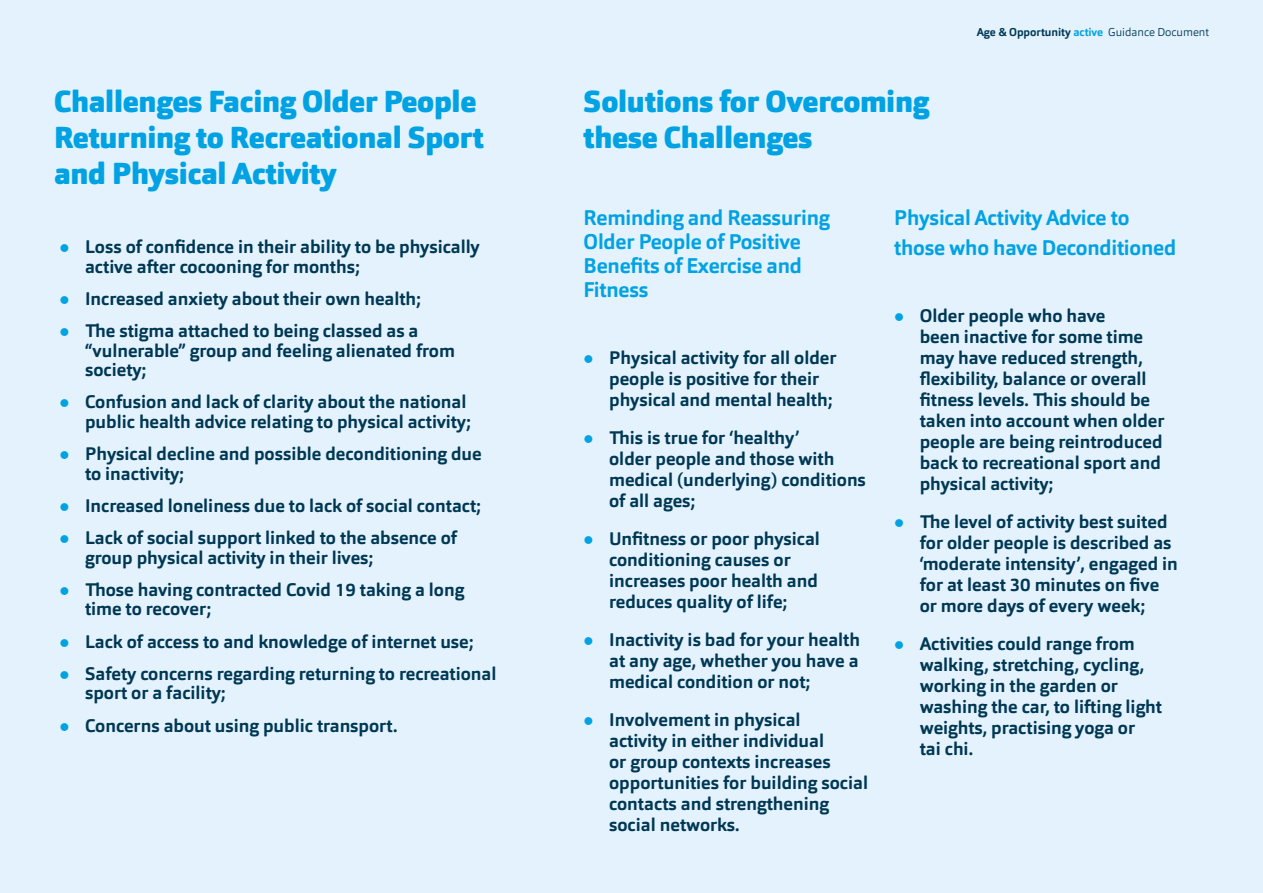
<style>
.page{position:relative;width:1263px;height:893px;background:#e3f2fd}
.page>*{position:absolute;margin:0;border:0;box-sizing:border-box;transform-origin:0 0}
.t1{font:900 30px/36px "Orgon";letter-spacing:-.01em;color:#00a2e3}
.t2{font:700 21px/24px "Orgon";letter-spacing:-.01em;color:#00a2e3}
.t3{font:700 18px/21px "Orgon";color:#003854}
.t4{font:300 11.25px "Orgon";color:#003854}
.s1{font-weight:700}
.s2{font-weight:700;color:#00a2e3}
</style>
<div class="page">
<h1 class="t1" style="left:54px;top:84px;width:431px">Challenges Facing Older People<br>Returning to Recreational Sport and Physical Activity</h1>
<p class="t3" style="left:85px;top:237px;width:396px;line-height:19.5px">Loss of confidence in their ability to be physically active after cocooning for months;</p>
<p class="t3" style="left:85px;top:282px;width:337px;line-height:32.2px">Increased anxiety about their own health;<br>The stigma attached to being classed as a</p>
<p class="t3" style="left:85px;top:341px;width:371px;line-height:19.5px">“vulnerable” group and feeling alienated from society;</p>
<p class="t3" style="left:85px;top:392px;width:387px;line-height:19.5px">Confusion and lack of clarity about the national public health advice relating to physical activity;</p>
<p class="t3" style="left:85px;top:444px;width:398px;line-height:19.5px">Physical decline and possible deconditioning due to inactivity;</p>
<p class="t3" style="left:85px;top:489px;width:397px;line-height:32.2px">Increased loneliness due to lack of social contact;<br>Lack of social support linked to the absence of</p>
<p class="t3" style="left:85px;top:541px;width:381px;line-height:32.2px">group physical activity in their lives;<br>Those having contracted Covid 19 taking a long</p>
<p class="t3" style="left:85px;top:593px;width:413px;line-height:32.2px">time to recover;<br>Lack of access to and knowledge of internet use;<br>Safety concerns regarding returning to recreational</p>
<p class="t3" style="left:85px;top:677px;width:314px;line-height:32.2px">sport or a facility;<br>Concerns about using public transport.</p>
<h1 class="t1" style="left:584px;top:84px;width:347px">Solutions for Overcoming these Challenges</h1>
<p class="t4" style="left:977px;top:25px;width:234px"><span class="s1">Age &amp; Opportunity</span> <span class="s2">active</span> Guidance Document</p>
<p class="t2" style="left:584px;top:206px;width:248px">Reminding and Reassuring<br>Older People of Positive<br>Benefits of Exercise and<br>Fitness</p>
<p class="t3" style="left:609px;top:347px;width:229px">Physical activity for all older people is positive for their physical and mental health;</p>
<p class="t3" style="left:609px;top:427px;width:258px">This is true for ‘healthy’<br>older people and those with medical (underlying) conditions of all ages;</p>
<p class="t3" style="left:609px;top:528px;width:212px">Unfitness or poor physical conditioning causes or increases poor health and reduces quality of life;</p>
<p class="t3" style="left:609px;top:629px;width:252px;text-align:justify">Inactivity is bad for your health at any age, whether you have a medical condition or not;</p>
<p class="t3" style="left:609px;top:709px;width:260px">Involvement in physical<br>activity in either individual<br>or group contexts increases opportunities for building social contacts and strengthening social networks.</p>
<p class="t2" style="left:894px;top:203px;width:283px;line-height:30px">Physical Activity Advice to those who have Deconditioned</p>
<p class="t3" style="left:920px;top:305px;width:246px">Older people who have<br>been inactive for some time may have reduced strength, flexibility, balance or overall fitness levels. This should be taken into account when older people are being reintroduced back to recreational sport and physical activity;</p>
<p class="t3" style="left:920px;top:511px;width:260px">The level of activity best suited for older people is described as ‘moderate intensity’, engaged in for at least 30 minutes on five or more days of every week;</p>
<p class="t3" style="left:920px;top:633px;width:244px">Activities could range from walking, stretching, cycling, working in the garden or washing the car, to lifting light weights, practising yoga or<br>tai chi.</p>
</div>
